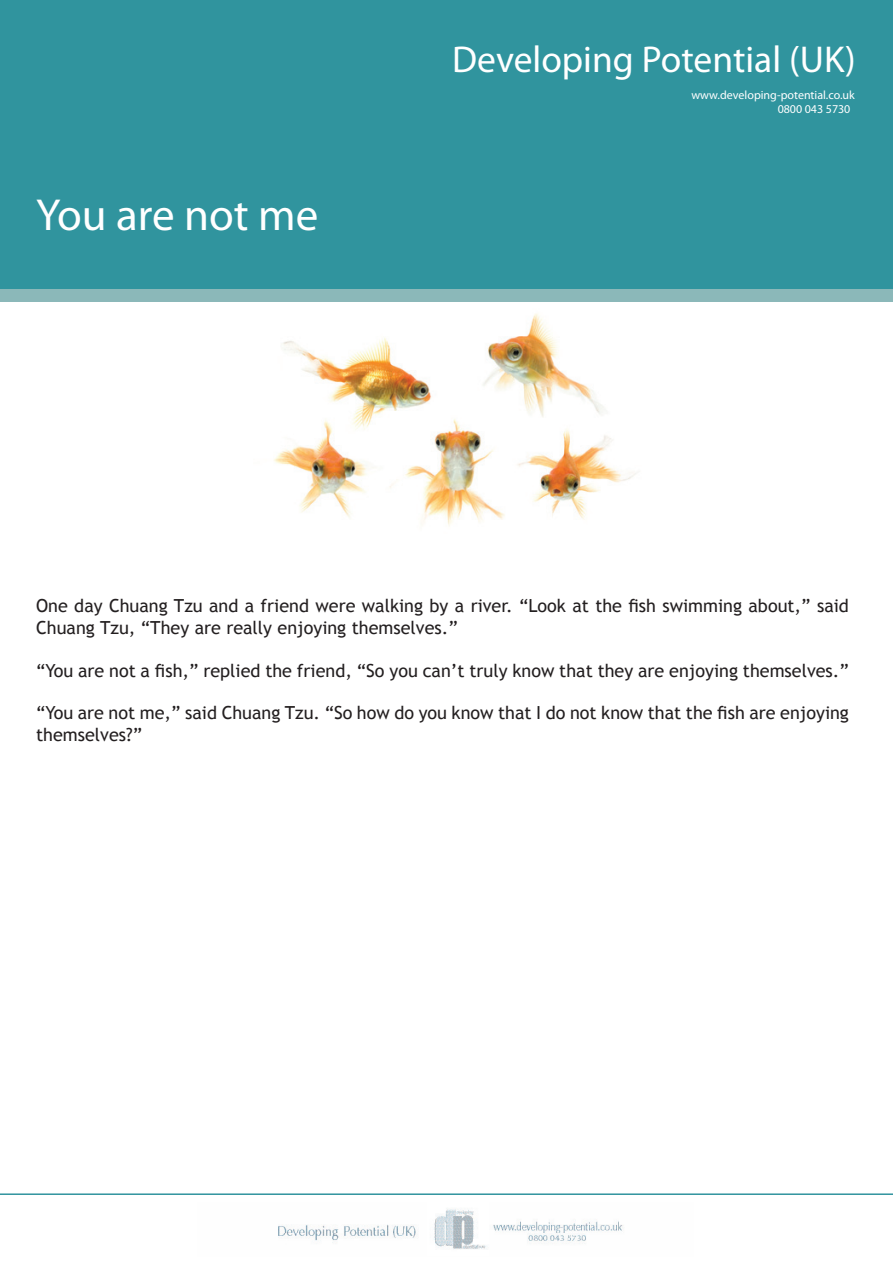
<style>
.page{position:relative;width:893px;height:1263px;background:#fff}
.page>*{position:absolute;margin:0;border:0;box-sizing:border-box;transform-origin:0 0}
.t1{font:45px "Myriad Pro";color:#fff}
.t2{font:37.5px "Myriad Pro";color:#fff}
.t3{font:18px/21.6px "Trebuchet MS";color:#231f20}
.t4{font:12px/14.4px "Myriad Pro";color:#fff}
</style>
<div class="page">
<img style="left:278px;top:1209px;width:345px;height:40px">
<div style="left:0;top:0;width:893px;height:289px;background:#30949e"></div>
<div style="left:0;top:289px;width:893px;height:13px;background:#8bb8b9"></div>
<hr style="left:0;top:1193px;width:893px;height:2px;background:#30949e">
<img style="left:274px;top:313px;width:362px;height:213px">
<h1 class="t1" style="left:36px;top:187px;width:284px">You are not me</h1>
<h2 class="t2" style="left:452px;top:36px;width:405px">Developing Potential (UK)</h2>
<p class="t4" style="left:778px;top:88px;width:79px;text-indent:-86px">www.developing-potential.co.uk<br>0800 043 5730</p>
<p class="t3" style="left:36px;top:595px;width:814px">One day Chuang Tzu and a friend were walking by a river. “Look at the fish swimming about,” said<br>Chuang Tzu, “They are really enjoying themselves.”</p>
<p class="t3" style="left:36px;top:660px;width:814px">“You are not a fish,” replied the friend, “So you can’t truly know that they are enjoying themselves.”</p>
<p class="t3" style="left:36px;top:702px;width:814px">“You are not me,” said Chuang Tzu. “So how do you know that I do not know that the fish are enjoying themselves?”</p>
</div>
